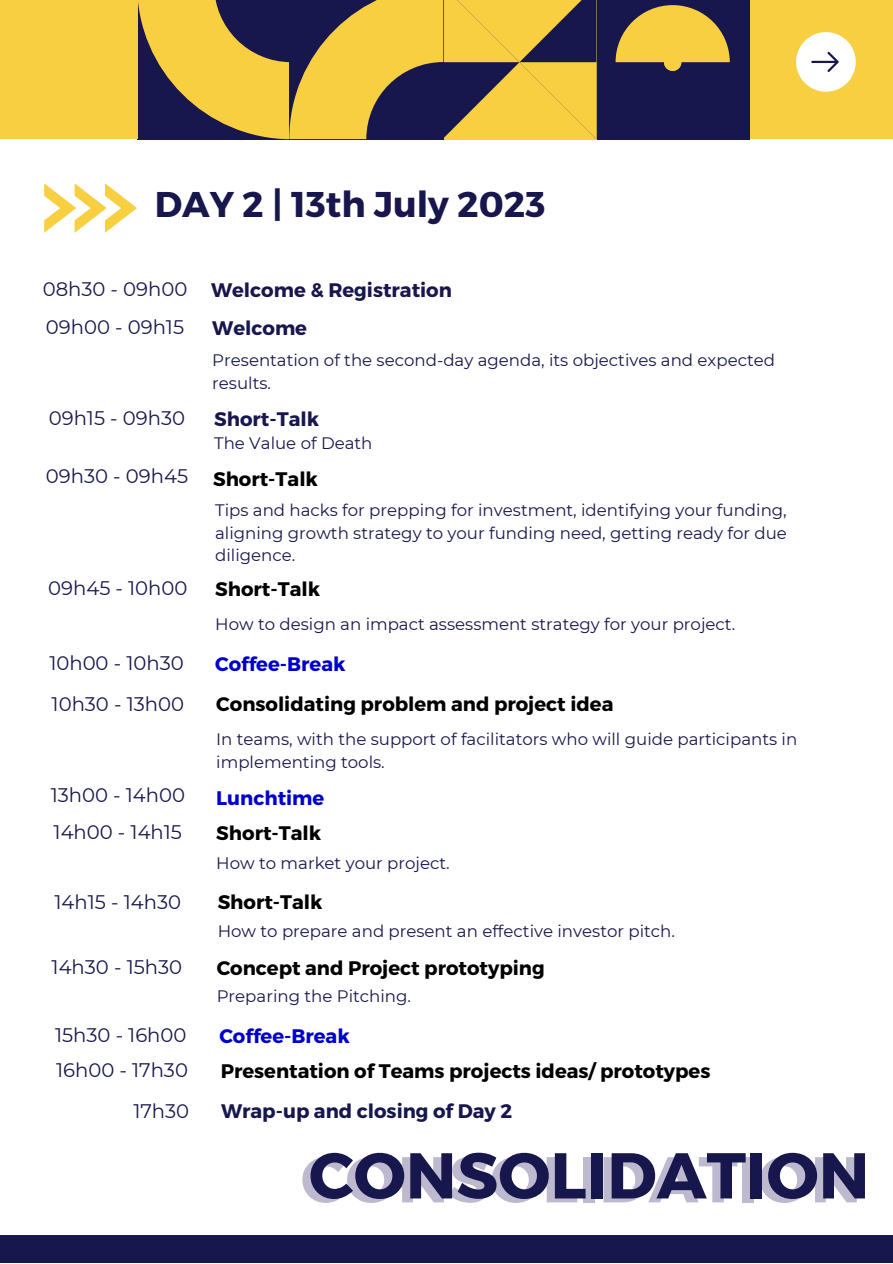
<style>
.page{position:relative;width:893px;height:1264px;background:#fff}
.page>*{position:absolute;margin:0;border:0;box-sizing:border-box;transform-origin:0 0}
.t1{font:700 64.65px "Montserrat";letter-spacing:-.19em;color:#120052}
.t2{font:700 35.7px "Montserrat";color:#17174d}
.t3{font:19.65px "Montserrat";color:#17174d}
.t4{font:700 19.65px "Montserrat";color:#000}
.t5{font:700 19.65px "Montserrat";color:#17174d}
.t6{font:700 19.65px "Montserrat";color:#0000cd}
.t7{font:16.65px/22.5px "Montserrat";color:#17174d}
.s1{color:#17174d}
</style>
<div class="page">
<div style="left:749px;top:0;width:143px;height:139px;background:#f8cf40"></div>
<svg style="left:796px;top:32px;width:59px;height:60px"></svg>
<div style="left:595px;top:0;width:154px;height:139px;background:#17174d"></div>
<svg style="left:615px;top:5px;width:114px;height:66px"></svg>
<svg style="left:137px;top:0;width:459px;height:139px;background:#a98e44"></svg>
<div style="left:0;top:0;width:137px;height:139px;background:#f8cf40"></div>
<svg style="left:44px;top:183px;width:93px;height:50px"></svg>
<div style="left:0;top:1234px;width:892px;height:28px;background:#17174d"></div>
<p class="t2" style="left:155px;top:181px;width:392px">DAY 2 | 13th July 2023</p>
<p class="t3" style="left:43px;top:277px;width:146px">08h30 - 09h00</p>
<p class="t5" style="left:211px;top:277px;width:242px">Welcome &amp; Registration</p>
<p class="t3" style="left:46px;top:315px;width:140px">09h00 - 09h15</p>
<p class="t5" style="left:212px;top:315px;width:96px">Welcome</p>
<p class="t7" style="left:212px;top:349px;width:564px">Presentation of the second-day agenda, its objectives and expected results.</p>
<p class="t3" style="left:49px;top:406px;width:138px">09h15 - 09h30</p>
<p class="t5" style="left:214px;top:406px;width:106px">Short-Talk</p>
<p class="t7" style="left:214px;top:432px;width:160px">The Value of Death</p>
<p class="t3" style="left:46px;top:464px;width:144px">09h30 - 09h45</p>
<p class="t4" style="left:213px;top:466px;width:106px">Short-Talk</p>
<p class="t3" style="left:48px;top:576px;width:141px">09h45 - 10h00</p>
<p class="t7" style="left:215px;top:499px;width:573px;text-align:justify">Tips and hacks for prepping for investment, identifying your funding, aligning growth strategy to your funding need, getting ready for due diligence.</p>
<p class="t4" style="left:215px;top:576px;width:106px">Short-Talk</p>
<p class="t7" style="left:215px;top:612px;width:521px">How to design an impact assessment strategy for your project.</p>
<p class="t3" style="left:49px;top:651px;width:136px">10h00 - 10h30</p>
<p class="t6" style="left:215px;top:651px;width:132px">Coffee-Break</p>
<p class="t3" style="left:52px;top:691px;width:134px">10h30 - 13h00</p>
<p class="t7" style="left:216px;top:728px;width:582px">In teams, with the support of facilitators who will guide participants in implementing tools.</p>
<p class="t4" style="left:216px;top:691px;width:398px">Consolidating problem and project idea</p>
<p class="t3" style="left:51px;top:782px;width:136px">13h00 - 14h00</p>
<p class="t6" style="left:216px;top:784px;width:110px">Lunchtime</p>
<p class="t3" style="left:54px;top:820px;width:130px">14h00 - 14h15</p>
<p class="t7" style="left:216px;top:851px;width:235px">How to market your project.</p>
<p class="t4" style="left:216px;top:820px;width:106px">Short-Talk</p>
<p class="t3" style="left:55px;top:889px;width:128px">14h15 - 14h30</p>
<p class="t3" style="left:52px;top:955px;width:132px">14h30 - 15h30</p>
<p class="t4" style="left:218px;top:889px;width:106px">Short-Talk</p>
<p class="t7" style="left:218px;top:919px;width:459px">How to prepare and present an effective investor pitch.</p>
<p class="t4" style="left:217px;top:955px;width:329px">Concept and Project prototyping</p>
<p class="t7" style="left:217px;top:985px;width:196px">Preparing the Pitching.</p>
<p class="t3" style="left:55px;top:1022px;width:133px">15h30 - 16h00</p>
<p class="t6" style="left:219px;top:1022px;width:132px">Coffee-Break</p>
<p class="t3" style="left:56px;top:1058px;width:133px">16h00 - 17h30</p>
<p class="t4" style="left:221px;top:1058px;width:491px">Presentation of Teams projects ideas/ prototypes</p>
<p class="t3" style="left:133px;top:1098px;width:57px">17h30</p>
<p class="t5" style="left:221px;top:1098px;width:292px">Wrap-up and closing of Day 2</p>
<p class="t1" style="left:301px;top:1137px;width:570px">C<span class="s1">C</span>O<span class="s1">O</span>N<span class="s1">N</span>S<span class="s1">S</span>O<span class="s1">O</span>L<span class="s1">L</span>I<span class="s1">I</span>D<span class="s1">D</span>A<span class="s1">A</span>T<span class="s1">T</span>I<span class="s1">I</span>O<span class="s1">O</span>N<span class="s1">N</span></p>
</div>
